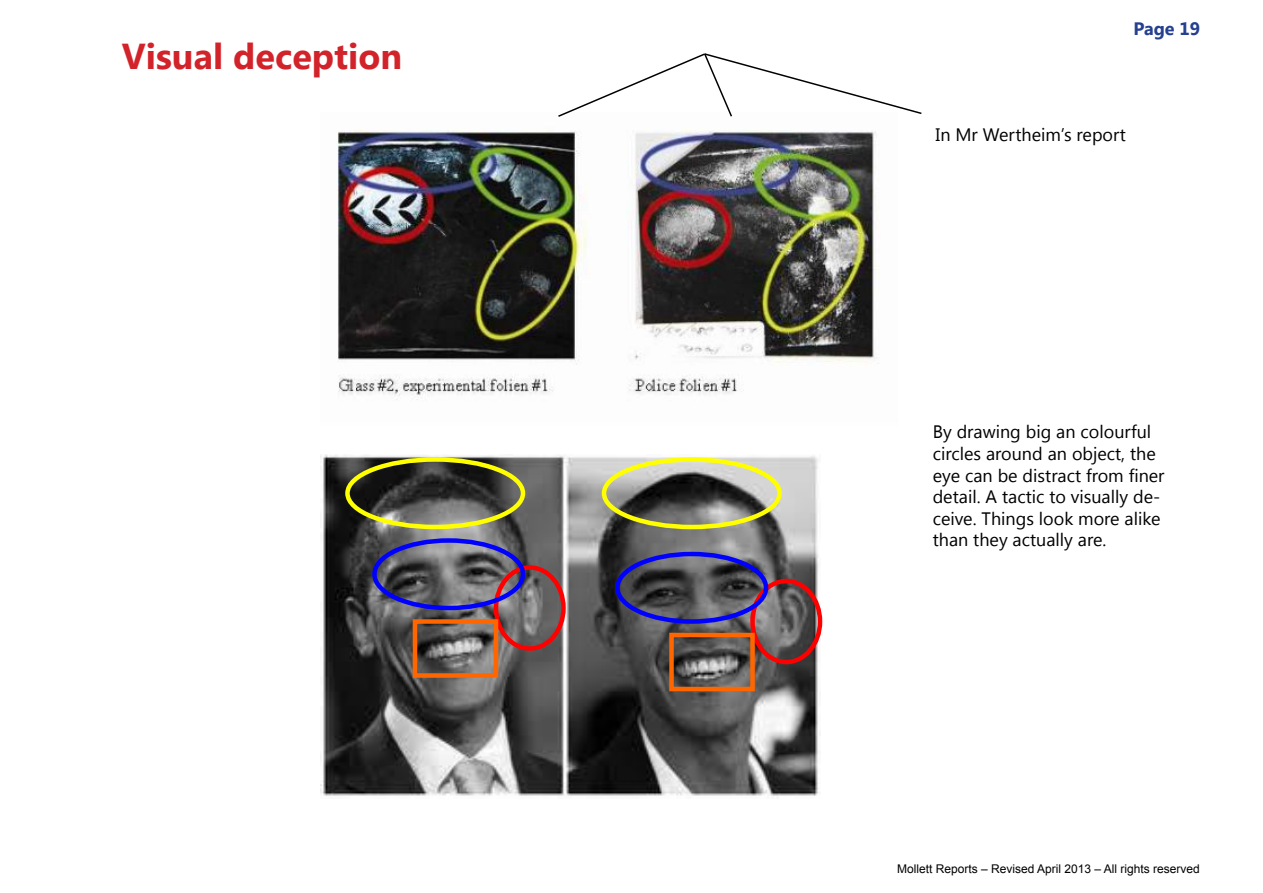
<style>
.page{position:relative;width:1263px;height:893px;background:#fff}
.page>*{position:absolute;margin:0;border:0;box-sizing:border-box;transform-origin:0 0}
.t1{font:700 36px "Segoe UI";color:#d2232a}
.t2{font:18px/21.6px "Segoe UI";color:#000}
.t3{font:700 18px "Segoe UI";color:#25408f}
.t4{font:12px "Arial";color:#000}
</style>
<div class="page">
<img style="left:338px;top:130px;width:541px;height:270px">
<img style="left:320px;top:454px;width:500px;height:342px">
<div style="left:494px;top:565px;width:72px;height:86px;border:4px solid #f00;border-radius:50%"></div>
<div style="left:750px;top:579px;width:72px;height:85px;border:4px solid #f00;border-radius:50%"></div>
<div style="left:372px;top:538px;width:153px;height:72px;border:4px solid #00f;border-radius:50%"></div>
<div style="left:615px;top:552px;width:153px;height:72px;border:4px solid #00f;border-radius:50%"></div>
<div style="left:345px;top:457px;width:180px;height:72px;border:4px solid #ff0;border-radius:50%"></div>
<div style="left:602px;top:457px;width:180px;height:72px;border:4px solid #ff0;border-radius:50%"></div>
<div style="left:413px;top:619px;width:85px;height:59px;border:4px solid #f60"></div>
<div style="left:669px;top:633px;width:86px;height:58px;border:4px solid #f60"></div>
<svg style="left:558px;top:53px;width:364px;height:64px"></svg>
<h1 class="t1" style="left:122px;top:30px;width:282px">Visual deception</h1>
<p class="t3" style="left:1133px;top:15px;width:68px">Page 19</p>
<p class="t2" style="left:935px;top:123px;width:192px">In Mr Wertheim’s report</p>
<p class="t2" style="left:933px;top:420px;width:233px">By drawing big an colourful circles around an object, the eye can be distract from finer detail. A tactic to visually de&shy;ceive. Things look more alike than they actually are.</p>
<p class="t4" style="left:897px;top:861px;width:304px">Mollett Reports – Revised April 2013 – All rights reserved</p>
</div>
